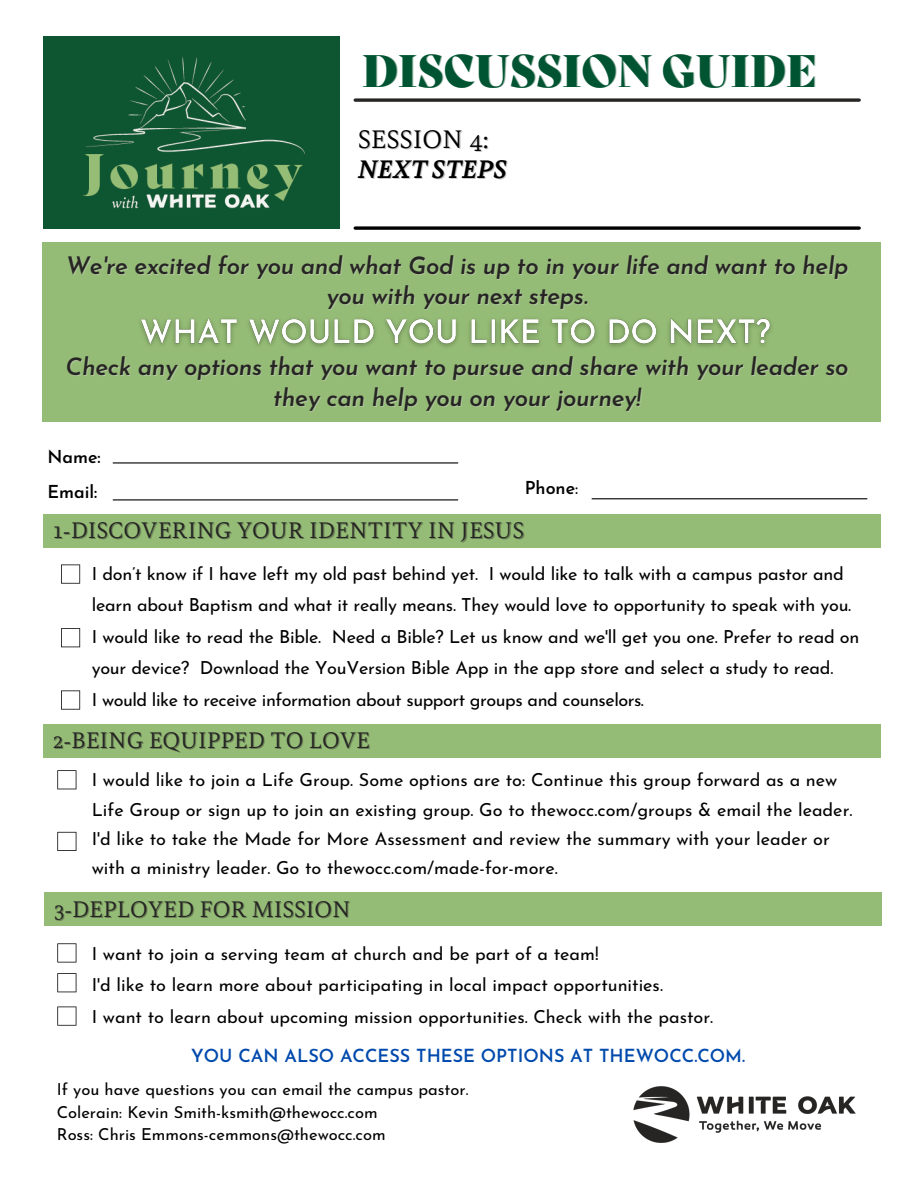
<style>
.page{position:relative;width:918px;height:1188px;background:#fff}
.page>*{position:absolute;margin:0;border:0;box-sizing:border-box;transform-origin:0 0}
.t1{font:44.25px "Bely Display";color:#005431}
.t2{font:27px "Bely";color:#000}
.t3{font:italic 700 27px "Bely";color:#000}
.t4{font:italic 600 24px/30.6px "Josefin Sans";letter-spacing:-.015em;color:#262524;text-align:center}
.t5{font:24px "Bely";color:#262524}
.t6{font:18px/31.5px "Josefin Sans";color:#000}
.t7{font:600 18px "Josefin Sans";color:#004aad}
.t8{font:600 17.85px/34.5px "Josefin Sans";color:#000}
.t9{font:16.5px/22.5px "Josefin Sans";color:#000}
.s1{font-weight:400}
</style>
<div class="page">
<svg style="left:57px;top:943px;width:19px;height:20px"></svg>
<svg style="left:57px;top:973px;width:19px;height:19px"></svg>
<svg style="left:57px;top:1007px;width:19px;height:19px"></svg>
<div style="left:43px;top:514px;width:838px;height:34px;background:#95bc76"></div>
<div style="left:43px;top:242px;width:838px;height:180px;background:#95bc76"></div>
<img style="left:140px;top:318px;width:632px;height:29px">
<img style="left:633px;top:1086px;width:223px;height:57px">
<svg style="left:61px;top:564px;width:19px;height:20px"></svg>
<svg style="left:61px;top:628px;width:19px;height:19px"></svg>
<svg style="left:61px;top:690px;width:19px;height:20px"></svg>
<svg style="left:57px;top:770px;width:19px;height:19px"></svg>
<svg style="left:57px;top:832px;width:19px;height:19px"></svg>
<img style="left:43px;top:37px;width:296px;height:191px">
<svg style="left:355px;top:226px;width:504px;height:4px"></svg>
<svg style="left:355px;top:98px;width:504px;height:4px"></svg>
<hr style="left:113px;top:462px;width:345px;height:2px;background:#000">
<hr style="left:113px;top:499px;width:345px;height:1px;background:#000">
<hr style="left:592px;top:498px;width:275px;height:1px;background:#000">
<div style="left:43px;top:724px;width:838px;height:34px;background:#95bc76"></div>
<div style="left:44px;top:893px;width:838px;height:33px;background:#95bc76"></div>
<h1 class="t1" style="left:362px;top:43px;width:457px">DISCUSSION GUIDE</h1>
<h2 class="t2" style="left:358px;top:124px;width:132px">SESSION 4:</h2>
<h2 class="t3" style="left:358px;top:154px;width:151px">NEXT STEPS</h2>
<h3 class="t4" style="left:66px;top:252px;width:784px">We're excited for you and what God is up to in your life and want to help you with your next steps.</h3>
<h3 class="t4" style="left:66px;top:354px;width:785px">Check any options that you want to pursue and share with your leader so they can help you on your journey!</h3>
<p class="t8" style="left:47px;top:441px;width:55px">Name:<br>Email:</p>
<p class="t8" style="left:525px;top:472px;width:55px">Phone<span class="s1">:</span></p>
<h3 class="t5" style="left:53px;top:517px;width:473px">1-DISCOVERING YOUR IDENTITY IN JESUS</h3>
<p class="t6" style="left:92px;top:559px;width:769px">I don’t know if I have left my old past behind yet. I would like to talk with a campus pastor and learn about Baptism and what it really means. They would love to opportunity to speak with you.<br>I would like to read the Bible. Need a Bible? Let us know and we'll get you one. Prefer to read on your device? Download the YouVersion Bible App in the app store and select a study to read.<br>I would like to receive information about support groups and counselors.</p>
<h3 class="t5" style="left:53px;top:727px;width:319px">2-BEING EQUIPPED TO LOVE</h3>
<p class="t6" style="left:92px;top:767px;width:762px;line-height:29.2px">I would like to join a Life Group. Some options are to: Continue this group forward as a new Life Group or sign up to join an existing group. Go to thewocc.com/groups &amp; email the leader.<br>I'd like to take the Made for More Assessment and review the summary with your leader or with a ministry leader. Go to thewocc.com/made-for-more.</p>
<h3 class="t5" style="left:54px;top:896px;width:298px">3-DEPLOYED FOR MISSION</h3>
<p class="t6" style="left:92px;top:939px;width:623px">I want to join a serving team at church and be part of a team!<br>I'd like to learn more about participating in local impact opportunities.<br>I want to learn about upcoming mission opportunities. Check with the pastor.</p>
<p class="t7" style="left:191px;top:1048px;width:555px">YOU CAN ALSO ACCESS THESE OPTIONS AT THEWOCC.COM.</p>
<p class="t9" style="left:57px;top:1080px;width:413px">If you have questions you can email the campus pastor.<br>Colerain: Kevin Smith-ksmith@thewocc.com<br>Ross: Chris Emmons-cemmons@thewocc.com</p>
</div>
